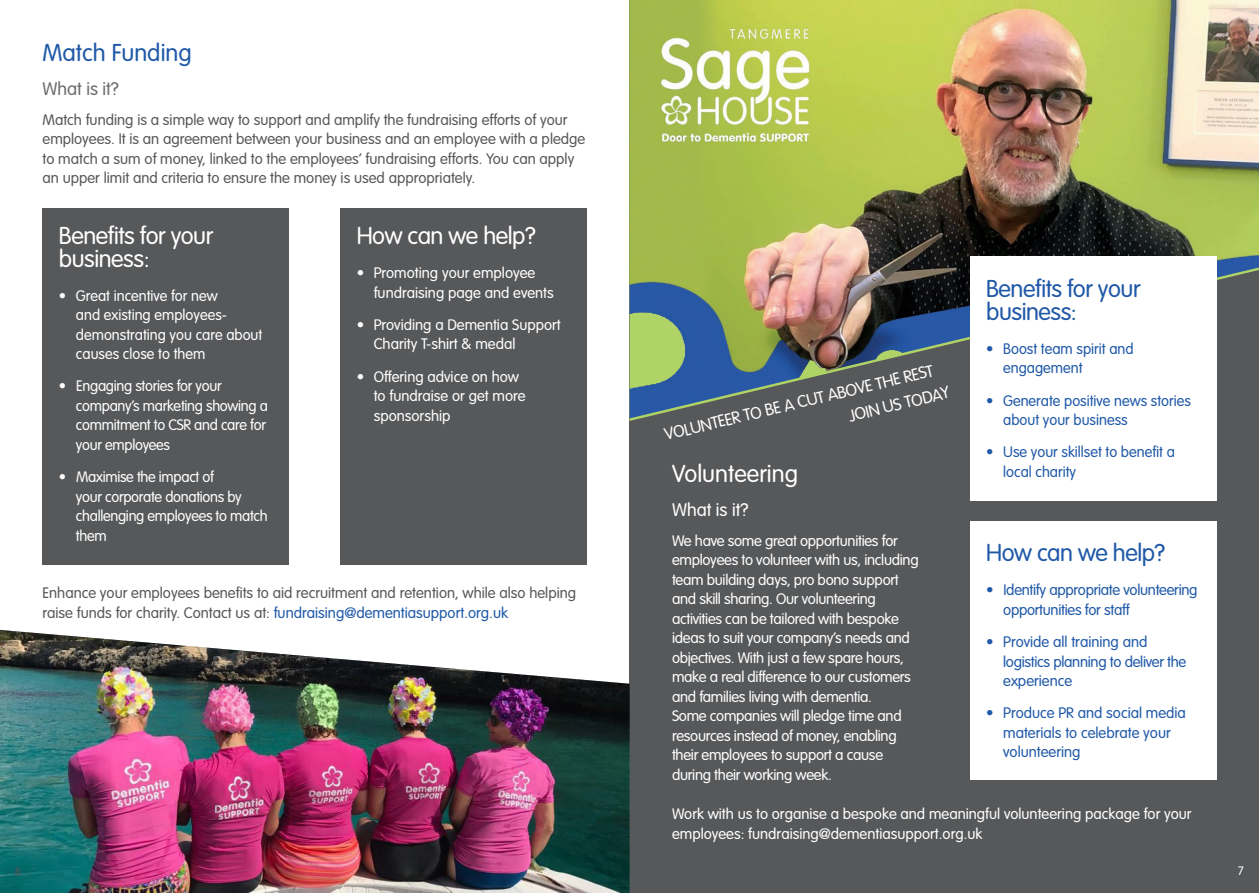
<style>
.page{position:relative;width:1259px;height:893px;background:#fff}
.page>*{position:absolute;margin:0;border:0;box-sizing:border-box;transform-origin:0 0}
.t1{font:300 24px/22.5px "VAG Rounded";letter-spacing:-.02em;color:#fff}
.t2{font:300 24px/22.5px "VAG Rounded";letter-spacing:-.02em;color:#2059a8}
.t3{font:300 24px "VAG Rounded";color:#2059a8}
.t4{font:300 24px "VAG Rounded";color:#fff}
.t5{font:300 18px "VAG Rounded";color:#6c6d70}
.t6{font:300 18px "VAG Rounded";color:#fff}
.t7{font:300 16.65px "VAG Rounded";color:#fff}
.t8{font:300 15px/19.5px "VAG Rounded";letter-spacing:-.02em;color:#fff}
.t9{font:300 15px/19.5px "VAG Rounded";color:#57585a}
.t10{font:300 15px/19.5px "VAG Rounded";color:#fff}
.t11{font:300 15px/19.5px "VAG Rounded";color:#2059a8}
.t12{font:300 15px/19.5px "VAG Rounded";letter-spacing:-.02em;color:#2059a8}
.t13{font:300 12px "VAG Rounded";color:#57585a}
.t14{font:300 12px "VAG Rounded";color:#fff}
.s1{color:#2059a8}
</style>
<div class="page">
<div style="left:629px;top:0;width:630px;height:893px;background:#57585a"></div>
<div style="left:43px;top:208px;width:246px;height:356px;background:#57585a"></div>
<div style="left:340px;top:208px;width:247px;height:356px;background:#57585a"></div>
<div style="left:969px;top:521px;width:247px;height:259px;background:#fff"></div>
<img style="left:629px;top:0;width:630px;height:418px">
<div style="left:969px;top:257px;width:247px;height:244px;background:#fff"></div>
<img style="left:0;top:630px;width:630px;height:263px">
<p class="t3" style="left:43px;top:39px;width:151px">Match Funding</p>
<p class="t5" style="left:43px;top:79px;width:78px">What is it?</p>
<p class="t9" style="left:43px;top:110px;width:544px">Match funding is a simple way to support and amplify the fundraising efforts of your employees. It is an agreement between your business and an employee with a pledge to match a sum of money, linked to the employees’ fundraising efforts. You can apply an upper limit and criteria to ensure the money is used appropriately.</p>
<p class="t1" style="left:59px;top:224px;width:156px">Benefits for your business:</p>
<p class="t10" style="left:76px;top:285px;width:188px;text-indent:-17px">• Great incentive for new<br>and existing employees&shy;demonstrating you care about causes close to them</p>
<p class="t8" style="left:76px;top:376px;width:193px;text-indent:-17px">• Engaging stories for your company’s marketing showing a commitment to CSR and care for your employees</p>
<p class="t8" style="left:76px;top:467px;width:193px;text-indent:-17px">• Maximise the impact of<br>your corporate donations by challenging employees to match them</p>
<p class="t1" style="left:357px;top:224px;width:181px">How can we help?</p>
<p class="t10" style="left:374px;top:263px;width:182px;text-indent:-17px">• Promoting your employee fundraising page and events</p>
<p class="t10" style="left:374px;top:315px;width:189px;text-indent:-17px">• Providing a Dementia Support<br>Charity T-shirt &amp; medal</p>
<p class="t10" style="left:374px;top:366px;width:153px;text-indent:-17px">• Offering advice on how to fundraise or get more sponsorship</p>
<p class="t9" style="left:43px;top:583px;width:535px">Enhance your employees benefits to aid recruitment and retention, while also helping raise funds for charity. Contact us at: <span class="s1">fundraising@dementiasupport.org.uk</span></p>
<p class="t7" style="left:663px;top:426px;width:277px;rotate:-14deg">VOLUNTEER TO BE A CUT ABOVE THE REST</p>
<p class="t7" style="left:847px;top:407px;width:104px;rotate:-14deg">JOIN US TODAY</p>
<p class="t4" style="left:672px;top:460px;width:128px">Volunteering</p>
<p class="t6" style="left:672px;top:500px;width:78px">What is it?</p>
<p class="t8" style="left:672px;top:531px;width:248px">We have some great opportunities for employees to volunteer with us, including team building days, pro bono support and skill sharing. Our volunteering activities can be tailored with bespoke ideas to suit your company’s needs and objectives. With just a few spare hours, make a real difference to our customers and families living with dementia.<br>Some companies will pledge time and resources instead of money, enabling their employees to support a cause during their working week.</p>
<p class="t2" style="left:986px;top:278px;width:156px">Benefits for your business:</p>
<p class="t11" style="left:1003px;top:339px;width:132px;text-indent:-17px">• Boost team spirit and engagement</p>
<p class="t11" style="left:1003px;top:390px;width:189px;text-indent:-17px">• Generate positive news stories about your business</p>
<p class="t11" style="left:1003px;top:442px;width:173px;text-indent:-17px">• Use your skillset to benefit a local charity</p>
<p class="t2" style="left:986px;top:542px;width:181px">How can we help?</p>
<p class="t12" style="left:1003px;top:580px;width:196px;text-indent:-17px">• Identify appropriate volunteering opportunities for staff</p>
<p class="t11" style="left:1003px;top:632px;width:185px;text-indent:-17px">• Provide all training and logistics planning to deliver the experience</p>
<p class="t11" style="left:1003px;top:703px;width:184px;text-indent:-17px">• Produce PR and social media materials to celebrate your volunteering</p>
<p class="t10" style="left:672px;top:804px;width:521px">Work with us to organise a bespoke and meaningful volunteering package for your employees: fundraising@dementiasupport.org.uk</p>
<p class="t13" style="left:15px;top:864px;width:8px">6</p>
<p class="t14" style="left:1237px;top:864px;width:7px">7</p>
</div>
